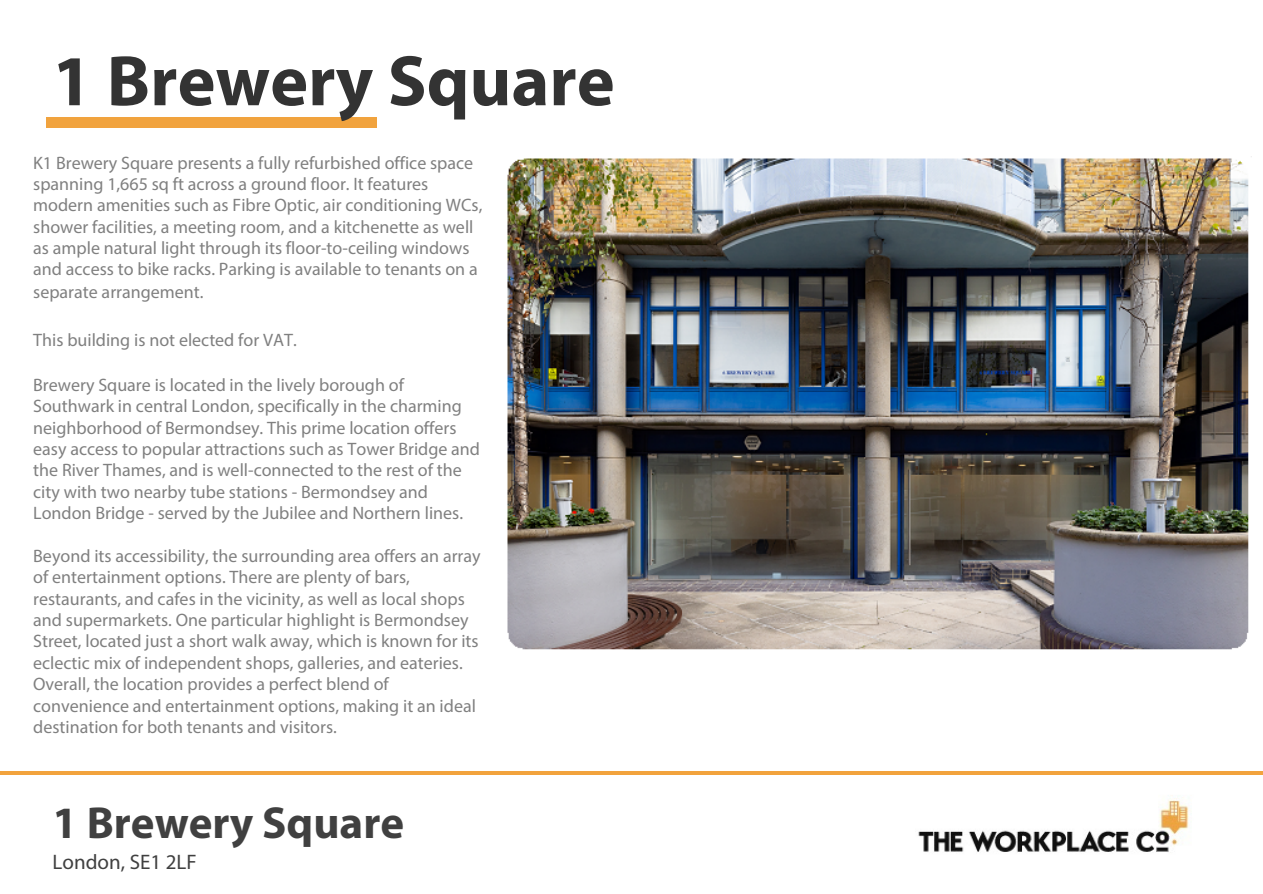
<style>
.page{position:relative;width:1263px;height:894px;background:#fff}
.page>*{position:absolute;margin:0;border:0;box-sizing:border-box;transform-origin:0 0}
.t1{font:700 72px "Myriad Pro";color:#333}
.t2{font:700 45px "Myriad Pro";color:#404040}
.t3{font:21px "Myriad Pro";color:#404040}
.t4{font:18px/21.3px "Myriad Pro";color:#808080}
</style>
<div class="page">
<img style="left:918px;top:798px;width:271px;height:55px">
<hr style="left:0;top:771px;width:1263px;height:3px;background:#f2a33d">
<div style="left:46px;top:117px;width:331px;height:11px;background:#f1a33e"></div>
<img style="left:507px;top:156px;width:745px;height:494px">
<h1 class="t1" style="left:52px;top:34px;width:564px">1 Brewery Square</h1>
<p class="t4" style="left:33px;top:151px;width:451px">K1 Brewery Square presents a fully refurbished office space spanning 1,665 sq ft across a ground floor. It features modern amenities such as Fibre Optic, air conditioning WCs, shower facilities, a meeting room, and a kitchenette as well as ample natural light through its floor-to-ceiling windows and access to bike racks. Parking is available to tenants on a separate arrangement.</p>
<p class="t4" style="left:33px;top:328px;width:265px">This building is not elected for VAT.</p>
<p class="t4" style="left:33px;top:373px;width:448px">Brewery Square is located in the lively borough of Southwark in central London, specifically in the charming neighborhood of Bermondsey. This prime location offers easy access to popular attractions such as Tower Bridge and the River Thames, and is well-connected to the rest of the city with two nearby tube stations - Bermondsey and London Bridge - served by the Jubilee and Northern lines.</p>
<p class="t4" style="left:33px;top:544px;width:449px">Beyond its accessibility, the surrounding area offers an array of entertainment options. There are plenty of bars, restaurants, and cafes in the vicinity, as well as local shops and supermarkets. One particular highlight is Bermondsey Street, located just a short walk away, which is known for its eclectic mix of independent shops, galleries, and eateries.<br>Overall, the location provides a perfect blend of convenience and entertainment options, making it an ideal destination for both tenants and visitors.</p>
<h2 class="t2" style="left:53px;top:792px;width:353px">1 Brewery Square</h2>
<p class="t3" style="left:53px;top:848px;width:146px">London, SE1 2LF</p>
</div>
